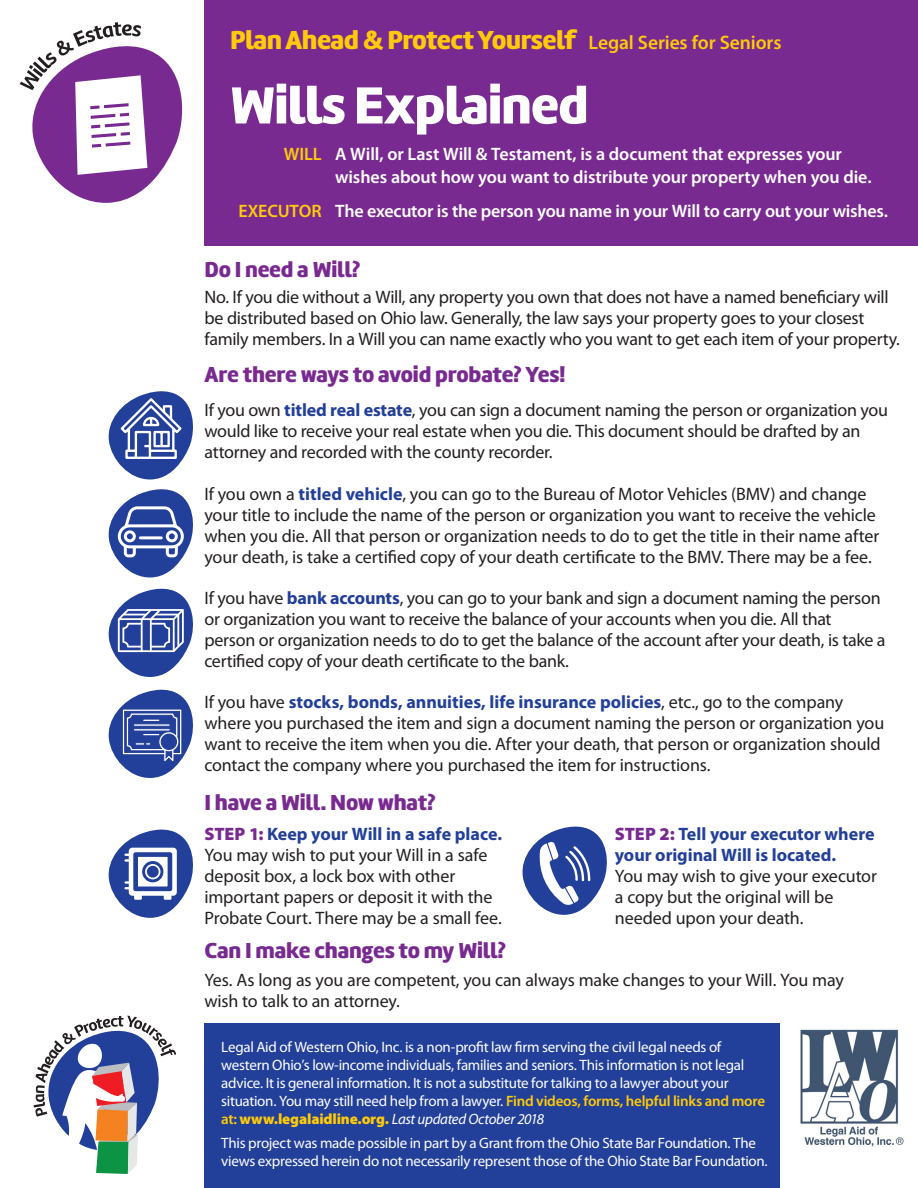
<style>
.page{position:relative;width:918px;height:1188px;background:#fff}
.page>*{position:absolute;margin:0;border:0;box-sizing:border-box;transform-origin:0 0}
.t1{font:900 54px "Marine";letter-spacing:-.02em;color:#fff}
.t2{font:900 27px "Marine";letter-spacing:-.02em;color:#feca0a}
.Before_paragraph{font:900 22.5px "Marine";letter-spacing:-.01em;color:#792a91}
.Before_paragraph-2{font:18px/21px "Myriad Pro";letter-spacing:-.015em;color:#231f20}
.t3{font:600 18px/22.5px "Myriad Pro";letter-spacing:-.01em;color:#fff}
.Before_paragraph-3{font:15px/18px "Myriad Pro";letter-spacing:-.02em;color:#fff}
.s1{font-family:"Myriad Pro";font-weight:600;font-size:19.5px}
.s2{color:#feca0a}
.s3{font-weight:700;color:#223f99}
.s4{font-weight:900;color:#792a91}
.s5{font-weight:600;color:#feca0a}
.s6{font-weight:900;color:#feca0a}
.s7{font-style:italic}
</style>
<div class="page">
<svg style="left:34px;top:1016px;width:142px;height:158px"></svg>
<div style="left:204px;top:0;width:714px;height:246px;background:#792a91"></div>
<img style="left:800px;top:1029px;width:104px;height:118px">
<svg style="left:20px;top:22px;width:162px;height:181px"></svg>
<svg style="left:108px;top:391px;width:85px;height:89px"></svg>
<svg style="left:108px;top:489px;width:85px;height:89px"></svg>
<hr style="left:140px;top:536px;width:21px;height:3px;background:#fff">
<svg style="left:108px;top:588px;width:85px;height:89px"></svg>
<svg style="left:108px;top:689px;width:85px;height:89px"></svg>
<svg style="left:522px;top:826px;width:85px;height:89px"></svg>
<svg style="left:108px;top:829px;width:85px;height:89px"></svg>
<div style="left:204px;top:1023px;width:576px;height:165px;background:#223f99"></div>
<p class="t2" style="left:230px;top:23px;width:553px">Plan Ahead &amp; Protect Yourself <span class="s1">Legal Series for Seniors</span></p>
<p class="t1" style="left:230px;top:70px;width:360px">Wills Explained</p>
<p class="t3" style="left:335px;top:143px;width:538px;text-indent:-51px"><span class="s2">WILL</span> A Will, or Last Will &amp; Testament, is a document that expresses your wishes about how you want to distribute your property when you die.</p>
<p class="t3" style="left:238px;top:200px;width:651px"><span class="s2">EXECUTOR</span> The executor is the person you name in your Will to carry out your wishes.</p>
<p class="Before_paragraph" style="left:204px;top:255px;width:158px">Do I need a Will?</p>
<p class="Before_paragraph-2" style="left:204px;top:286px;width:697px">No. If you die without a Will, any property you own that does not have a named beneficiary will be distributed based on Ohio law. Generally, the law says your property goes to your closest family members. In a Will you can name exactly who you want to get each item of your property.</p>
<p class="Before_paragraph" style="left:204px;top:360px;width:362px">Are there ways to avoid probate? Yes!</p>
<p class="Before_paragraph-2" style="left:204px;top:400px;width:685px">If you own <span class="s3">titled real estate</span>, you can sign a document naming the person or organization you would like to receive your real estate when you die. This document should be drafted by an attorney and recorded with the county recorder.</p>
<p class="Before_paragraph-2" style="left:204px;top:483px;width:676px">If you own a <span class="s3">titled vehicle</span>, you can go to the Bureau of Motor Vehicles (BMV) and change your title to include the name of the person or organization you want to receive the vehicle when you die. All that person or organization needs to do to get the title in their name after your death, is take a certified copy of your death certificate to the BMV. There may be a fee.</p>
<p class="Before_paragraph-2" style="left:204px;top:587px;width:683px">If you have <span class="s3">bank accounts</span>, you can go to your bank and sign a document naming the person or organization you want to receive the balance of your accounts when you die. All that person or organization needs to do to get the balance of the account after your death, is take a certified copy of your death certificate to the bank.</p>
<p class="Before_paragraph-2" style="left:204px;top:691px;width:681px">If you have <span class="s3">stocks, bonds, annuities, life insurance policies</span>, etc., go to the company where you purchased the item and sign a document naming the person or organization you want to receive the item when you die. After your death, that person or organization should contact the company where you purchased the item for instructions.</p>
<p class="Before_paragraph" style="left:204px;top:788px;width:233px">I have a Will. Now what?</p>
<p class="Before_paragraph-2" style="left:204px;top:823px;width:299px"><span class="s4">STEP 1:</span> <span class="s3">Keep your Will in a safe place.<br></span>You may wish to put your Will in a safe deposit box, a lock box with other important papers or deposit it with the Probate Court. There may be a small fee.</p>
<p class="Before_paragraph-2" style="left:615px;top:823px;width:264px"><span class="s4">STEP 2:</span> <span class="s3">Tell your executor where your original Will is located.<br></span>You may wish to give your executor a copy but the original will be needed upon your death.</p>
<p class="Before_paragraph" style="left:204px;top:936px;width:303px">Can I make changes to my Will?</p>
<p class="Before_paragraph-2" style="left:204px;top:969px;width:641px">Yes. As long as you are competent, you can always make changes to your Will. You may wish to talk to an attorney.</p>
<p class="Before_paragraph-3" style="left:221px;top:1037px;width:545px">Legal Aid of Western Ohio, Inc. is a non-profit law firm serving the civil legal needs of western Ohio’s low-income individuals, families and seniors. This information is not legal advice. It is general information. It is not a substitute for talking to a lawyer about your situation. You may still need help from a lawyer. <span class="s5">Find videos, forms, helpful links and more at:</span> <span class="s6">www.legalaidline.org.</span> <span class="s7">Last updated October 2018</span></p>
<p class="Before_paragraph-3" style="left:221px;top:1134px;width:548px">This project was made possible in part by a Grant from the Ohio State Bar Foundation. The views expressed herein do not necessarily represent those of the Ohio State Bar Foundation.</p>
</div>
